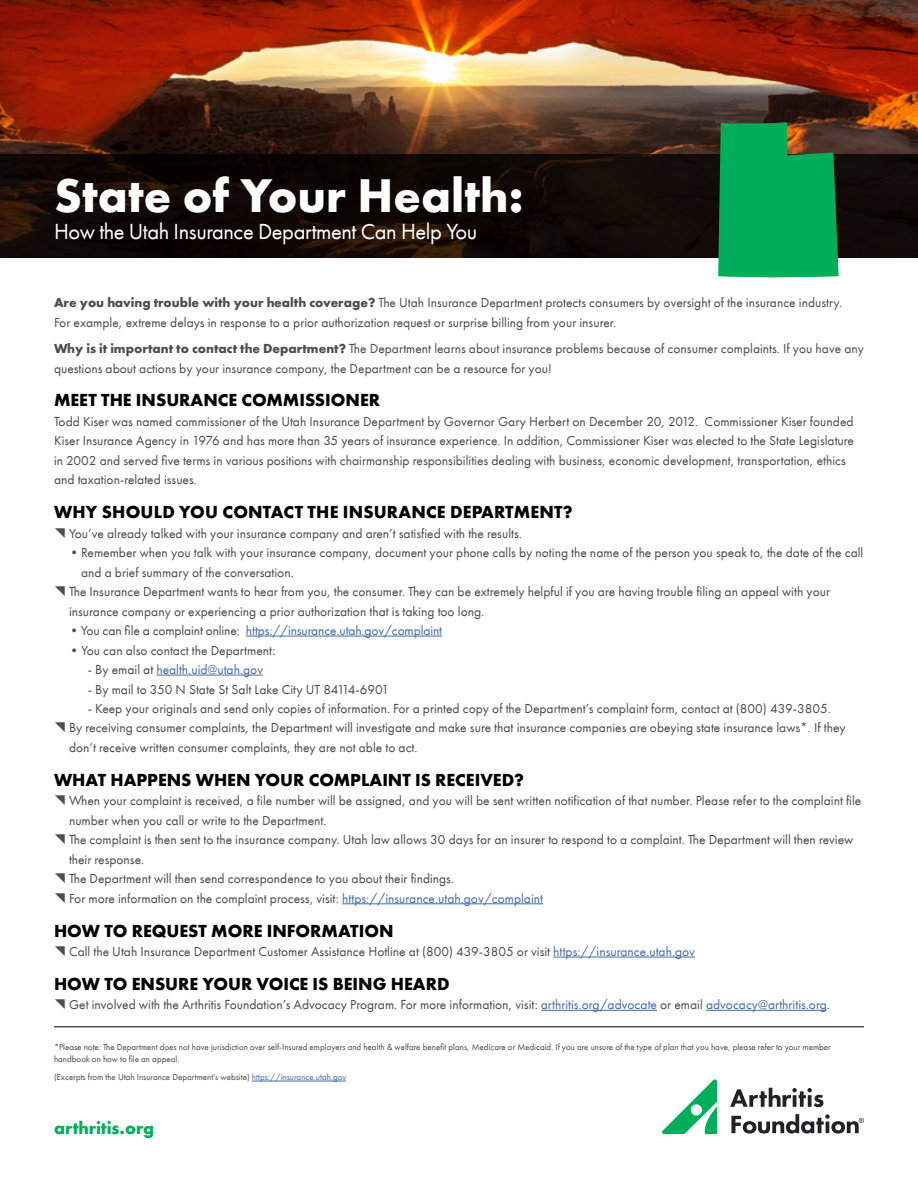
<style>
.page{position:relative;width:918px;height:1188px;background:#fff}
.page>*{position:absolute;margin:0;border:0;box-sizing:border-box;transform-origin:0 0}
.t1{font:700 48.75px "Futura PT";color:#fff}
.t2{font:22.5px "Futura PT";letter-spacing:-.02em;color:#fff}
.t3{font:700 18px "Futura PT";color:#000}
.t4{font:700 18px "Futura PT";color:#00ad5a}
.t5{font:13.5px/19.5px "Futura PT";color:#4d4d4f}
.t6{font:13.5px "Futura PT";letter-spacing:-.01em;color:#456da9}
.t7{font:9px/12px "Futura PT";color:#4d4d4f}
.s1{font-weight:700}
.s2{color:#4d4d4f}
.s3{color:#456da9}
</style>
<div class="page">
<hr style="left:252px;top:1081px;width:94px;height:1px;background:#456da9">
<img style="left:0;top:0;width:918px;height:155px">
<svg style="left:730px;top:1088px;width:93px;height:19px"></svg>
<svg style="left:662px;top:1079px;width:55px;height:55px"></svg>
<svg style="left:731px;top:1114px;width:133px;height:20px"></svg>
<svg style="left:0;top:155px;width:918px;height:103px;fill:#100906"></svg>
<hr style="left:246px;top:636px;width:196px;height:1px;background:#456da9">
<hr style="left:156px;top:675px;width:107px;height:1px;background:#456da9">
<hr style="left:342px;top:903px;width:201px;height:1px;background:#456da9">
<hr style="left:553px;top:957px;width:142px;height:1px;background:#456da9">
<hr style="left:541px;top:1010px;width:116px;height:1px;background:#456da9">
<hr style="left:706px;top:1010px;width:121px;height:1px;background:#456da9">
<hr style="left:54px;top:1026px;width:810px;height:1px;background:#000">
<svg style="left:718px;top:122px;width:121px;height:156px"></svg>
<h1 class="t1" style="left:54px;top:164px;width:471px">State of Your Health:</h1>
<h2 class="t2" style="left:54px;top:218px;width:425px">How the Utah Insurance Department Can Help You</h2>
<p class="t5" style="left:54px;top:293px;width:790px"><span class="s1">Are you having trouble with your health coverage?</span> The Utah Insurance Department protects consumers by oversight of the insurance industry.<br>For example, extreme delays in response to a prior authorization request or surprise billing from your insurer.</p>
<p class="t5" style="left:54px;top:339px;width:812px"><span class="s1">Why is it important to contact the Department?</span> The Department learns about insurance problems because of consumer complaints. If you have any questions about actions by your insurance company, the Department can be a resource for you!</p>
<h3 class="t3" style="left:54px;top:389px;width:328px">MEET THE INSURANCE COMMISSIONER</h3>
<p class="t5" style="left:54px;top:411px;width:802px">Todd Kiser was named commissioner of the Utah Insurance Department by Governor Gary Herbert on December 20, 2012. Commissioner Kiser founded Kiser Insurance Agency in 1976 and has more than 35 years of insurance experience. In addition, Commissioner Kiser was elected to the State Legislature in 2002 and served five terms in various positions with chairmanship responsibilities dealing with business, economic development, transportation, ethics and taxation-related issues.</p>
<h3 class="t3" style="left:54px;top:500px;width:520px">WHY SHOULD YOU CONTACT THE INSURANCE DEPARTMENT?</h3>
<p class="t5" style="left:69px;top:523px;width:454px">You’ve already talked with your insurance company and aren’t satisfied with the results.</p>
<p class="t5" style="left:68px;top:543px;width:797px">•Remember when you talk with your insurance company, document your phone calls by noting the name of the person you speak to, the date of the call</p>
<p class="t5" style="left:81px;top:562px;width:214px">and a brief summary of the conversation.</p>
<p class="t5" style="left:69px;top:582px;width:763px">The Insurance Department wants to hear from you, the consumer. They can be extremely helpful if you are having trouble filing an appeal with your</p>
<p class="t5" style="left:69px;top:601px;width:417px">insurance company or experiencing a prior authorization that is taking too long.</p>
<p class="t6" style="left:68px;top:623px;width:376px"><span class="s2">•You can file a complaint online:</span> https://insurance.utah.gov/complaint</p>
<p class="t5" style="left:68px;top:640px;width:209px">•You can also contact the Department:</p>
<p class="t6" style="left:88px;top:662px;width:177px"><span class="s2">- By email at</span> health.uid@utah.gov</p>
<p class="t5" style="left:88px;top:679px;width:303px">- By mail to 350 N State St Salt Lake City UT 84114-6901</p>
<p class="t5" style="left:69px;top:699px;width:778px;text-indent:19px">- Keep your originals and send only copies of information. For a printed copy of the Department’s complaint form, contact at (800) 439-3805.<br>By receiving consumer complaints, the Department will investigate and make sure that insurance companies are obeying state insurance laws*. If they don’t receive written consumer complaints, they are not able to act.</p>
<h3 class="t3" style="left:54px;top:768px;width:472px">WHAT HAPPENS WHEN YOUR COMPLAINT IS RECEIVED?</h3>
<p class="t5" style="left:69px;top:791px;width:794px">When your complaint is received, a file number will be assigned, and you will be sent written notification of that number. Please refer to the complaint file number when you call or write to the Department.<br>The complaint is then sent to the insurance company. Utah law allows 30 days for an insurer to respond to a complaint. The Department will then review their response.<br>The Department will then send correspondence to you about their findings.<br>For more information on the complaint process, visit: <span class="s3">https://insurance.utah.gov/complaint</span></p>
<h3 class="t3" style="left:54px;top:919px;width:341px">HOW TO REQUEST MORE INFORMATION</h3>
<p class="t5" style="left:69px;top:942px;width:628px">Call the Utah Insurance Department Customer Assistance Hotline at (800) 439-3805 or visit <span class="s3">https://insurance.utah.gov</span></p>
<h3 class="t3" style="left:54px;top:972px;width:397px">HOW TO ENSURE YOUR VOICE IS BEING HEARD</h3>
<p class="t5" style="left:69px;top:995px;width:762px">Get involved with the Arthritis Foundation’s Advocacy Program. For more information, visit: <span class="s3">arthritis.org/advocate</span> or email <span class="s3">advocacy@arthritis.org</span>.</p>
<p class="t7" style="left:54px;top:1041px;width:778px">*Please note: The Department does not have jurisdiction over self-Insured employers and health &amp; welfare benefit plans, Medicare or Medicaid. If you are unsure of the type of plan that you have, please refer to your member handbook on how to file an appeal.</p>
<p class="t7" style="left:54px;top:1071px;width:294px">(Excerpts from the Utah Insurance Department’s website) <span class="s3">https://insurance.utah.gov</span></p>
<h3 class="t4" style="left:54px;top:1116px;width:102px">arthritis.org</h3>
</div>
